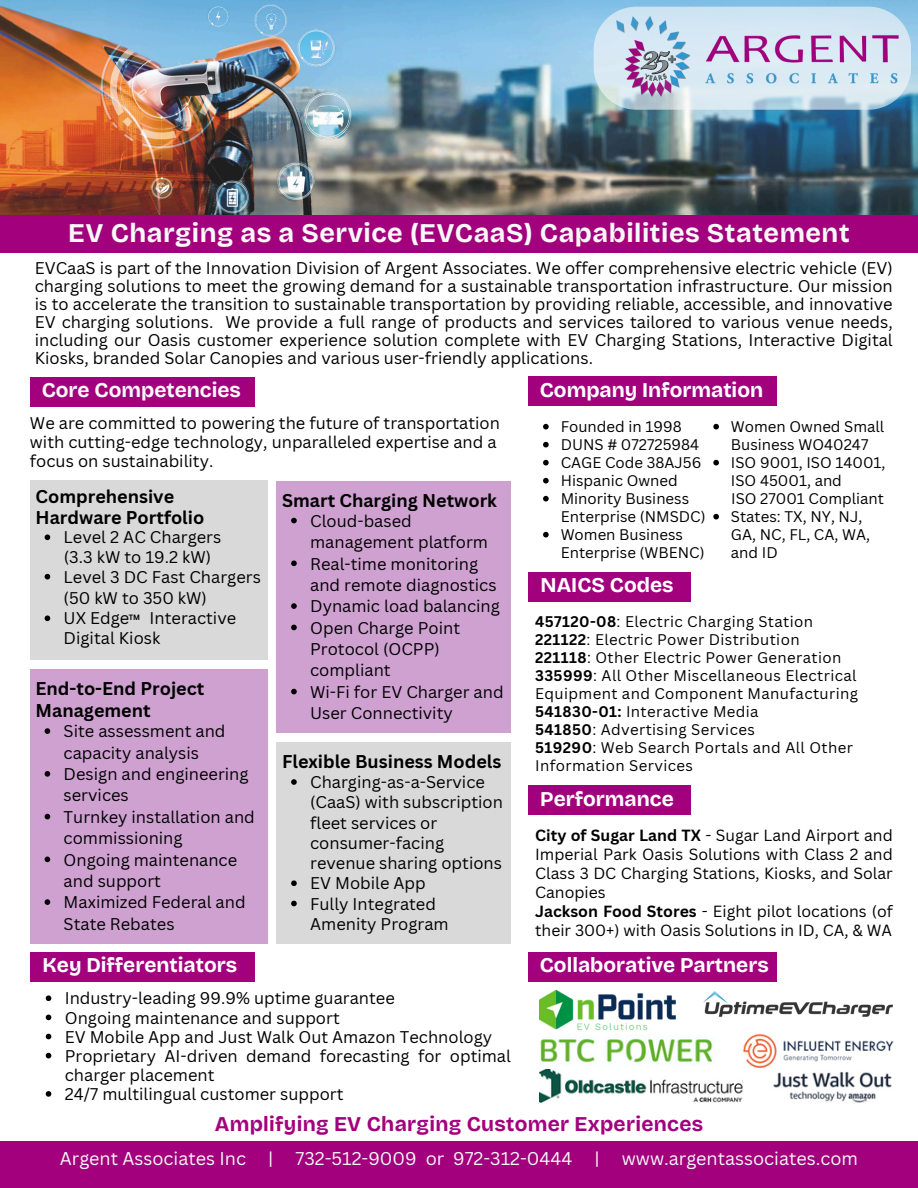
<style>
.page{position:relative;width:918px;height:1188px;background:#fff}
.page>*{position:absolute;margin:0;border:0;box-sizing:border-box;transform-origin:0 0}
.t1{font:700 27px "Bricolage Grotesque";letter-spacing:.02em;color:#f8f8f7}
.t2{font:700 21px "Bricolage Grotesque";color:#fff}
.t3{font:700 21px "Bricolage Grotesque";letter-spacing:.015em;color:#a2007d}
.t4{font:700 21px "Bricolage Grotesque";color:#f8f8f7}
.t5{font:700 18px/21.3px "Canva Sans";color:#000}
.t6{font:18px "Canva Sans";color:#f8f8f7}
.t7{font:16.5px/21.3px "Canva Sans";color:#000}
.t8{font:15.75px/19.2px "Canva Sans";color:#000;text-align:justify}
.t9{font:15px/18px "Canva Sans";letter-spacing:.025em;color:#000}
.t10{font:15px/18px "Canva Sans";color:#000}
.t11{font:700 7.5px "Canva Sans";color:#000}
.s1{font-weight:700}
</style>
<div class="page">
<img style="left:354px;top:0;width:564px;height:216px">
<img style="left:0;top:0;width:354px;height:216px">
<div style="left:30px;top:481px;width:238px;height:179px;background:#d9d9d9"></div>
<svg style="left:45px;top:534px;width:5px;height:6px"></svg>
<svg style="left:45px;top:574px;width:5px;height:5px"></svg>
<svg style="left:45px;top:615px;width:5px;height:6px"></svg>
<div style="left:30px;top:669px;width:238px;height:274px;background:#cea1d1"></div>
<svg style="left:45px;top:728px;width:5px;height:6px"></svg>
<svg style="left:45px;top:771px;width:5px;height:6px"></svg>
<svg style="left:45px;top:814px;width:5px;height:5px"></svg>
<svg style="left:45px;top:857px;width:5px;height:5px"></svg>
<svg style="left:45px;top:899px;width:5px;height:6px"></svg>
<div style="left:277px;top:481px;width:234px;height:252px;background:#cea1d1"></div>
<svg style="left:291px;top:518px;width:6px;height:5px"></svg>
<svg style="left:291px;top:561px;width:6px;height:5px"></svg>
<svg style="left:291px;top:603px;width:6px;height:6px"></svg>
<svg style="left:291px;top:625px;width:6px;height:5px"></svg>
<svg style="left:291px;top:689px;width:6px;height:5px"></svg>
<div style="left:277px;top:742px;width:234px;height:201px;background:#d9d9d9"></div>
<svg style="left:291px;top:779px;width:6px;height:6px"></svg>
<svg style="left:291px;top:880px;width:6px;height:6px"></svg>
<svg style="left:291px;top:901px;width:6px;height:5px"></svg>
<div style="left:0;top:1142px;width:918px;height:46px;background:#a2007d"></div>
<img style="left:540px;top:990px;width:136px;height:41px">
<img style="left:773px;top:1071px;width:119px;height:31px">
<img style="left:540px;top:1038px;width:173px;height:25px">
<img style="left:540px;top:1070px;width:202px;height:32px">
<img style="left:743px;top:1034px;width:150px;height:35px">
<div style="left:529px;top:572px;width:162px;height:29px;background:#a2007d"></div>
<div style="left:529px;top:786px;width:162px;height:29px;background:#a2007d"></div>
<svg style="left:594px;top:7px;width:317px;height:103px;background:#b6d3e2"></svg>
<img style="left:608px;top:11px;width:304px;height:95px">
<div style="left:0;top:216px;width:918px;height:37px;background:#a2007d"></div>
<div style="left:30px;top:952px;width:224px;height:29px;background:#a2007d"></div>
<div style="left:529px;top:952px;width:248px;height:29px;background:#a2007d"></div>
<div style="left:30px;top:377px;width:224px;height:29px;background:#a2007d"></div>
<div style="left:529px;top:377px;width:248px;height:29px;background:#a2007d"></div>
<img style="left:704px;top:991px;width:189px;height:26px">
<svg style="left:46px;top:995px;width:5px;height:6px"></svg>
<svg style="left:46px;top:1015px;width:5px;height:5px"></svg>
<svg style="left:46px;top:1034px;width:5px;height:5px"></svg>
<svg style="left:46px;top:1053px;width:5px;height:5px"></svg>
<svg style="left:46px;top:1091px;width:5px;height:6px"></svg>
<svg style="left:543px;top:424px;width:6px;height:5px"></svg>
<svg style="left:543px;top:442px;width:6px;height:5px"></svg>
<svg style="left:543px;top:460px;width:6px;height:5px"></svg>
<svg style="left:543px;top:478px;width:6px;height:5px"></svg>
<svg style="left:543px;top:496px;width:6px;height:5px"></svg>
<svg style="left:543px;top:532px;width:6px;height:5px"></svg>
<svg style="left:713px;top:424px;width:6px;height:5px"></svg>
<svg style="left:713px;top:460px;width:6px;height:5px"></svg>
<svg style="left:713px;top:514px;width:6px;height:5px"></svg>
<p class="t1" style="left:68px;top:217px;width:783px">EV Charging as a Service (EVCaaS) Capabilities Statement</p>
<p class="t7" style="left:35px;top:259px;width:860px;line-height:18px;text-align:justify">EVCaaS is part of the Innovation Division of Argent Associates. We offer comprehensive electric vehicle (EV) charging solutions to meet the growing demand for a sustainable transportation infrastructure. Our mission is to accelerate the transition to sustainable transportation by providing reliable, accessible, and innovative EV charging solutions. We provide a full range of products and services tailored to various venue needs, including our Oasis customer experience solution complete with EV Charging Stations, Interactive Digital Kiosks, branded Solar Canopies and various user-friendly applications.</p>
<p class="t4" style="left:42px;top:378px;width:201px">Core Competencies</p>
<h3 class="t2" style="left:540px;top:377px;width:225px">Company Information</h3>
<h2 class="t7" style="left:30px;top:413px;width:472px;line-height:19.2px">We are committed to powering the future of transportation with cutting-edge technology, unparalleled expertise and a focus on sustainability.</h2>
<h5 class="t10" style="left:561px;top:417px;width:123px">Founded in 1998</h5>
<h2 class="t10" style="left:731px;top:417px;width:155px">Women Owned Small<br>Business WO40247</h2>
<p class="t10" style="left:731px;top:453px;width:156px">ISO 9001, ISO 14001,<br>ISO 45001, and</p>
<p class="t10" style="left:731px;top:489px;width:154px">ISO 27001 Compliant</p>
<p class="t10" style="left:731px;top:507px;width:141px">States: TX, NY, NJ,<br>GA, NC, FL, CA, WA, and ID</p>
<p class="t10" style="left:561px;top:435px;width:140px">DUNS # 072725984</p>
<h5 class="t10" style="left:561px;top:453px;width:142px">CAGE Code 38AJ56</h5>
<h2 class="t10" style="left:561px;top:471px;width:119px">Hispanic Owned</h2>
<p class="t10" style="left:561px;top:489px;width:130px">Minority Business</p>
<h5 class="t10" style="left:561px;top:507px;width:146px">Enterprise (NMSDC)</h5>
<h2 class="t10" style="left:561px;top:525px;width:145px">Women Business<br>Enterprise (WBENC)</h2>
<p class="t5" style="left:36px;top:485px;width:170px">Comprehensive<br>Hardware Portfolio</p>
<p class="t7" style="left:64px;top:526px;width:159px">Level 2 AC Chargers</p>
<p class="t7" style="left:64px;top:546px;width:149px">(3.3 kW to 19.2 kW)</p>
<h1 class="t7" style="left:64px;top:566px;width:199px">Level 3 DC Fast Chargers (50 kW to 350 kW)</h1>
<h4 class="t7" style="left:64px;top:608px;width:174px;line-height:19.2px">UX Edge Interactive<br>Digital Kiosk</h4>
<h2 class="t5" style="left:36px;top:676px;width:170px;line-height:22.5px">End-to-End Project<br>Management</h2>
<h2 class="t7" style="left:64px;top:720px;width:163px">Site assessment and capacity analysis</h2>
<h4 class="t7" style="left:64px;top:763px;width:186px">Design and engineering services</h4>
<h3 class="t7" style="left:64px;top:806px;width:193px">Turnkey installation and commissioning</h3>
<h4 class="t7" style="left:64px;top:848px;width:175px">Ongoing maintenance and support</h4>
<p class="t7" style="left:64px;top:891px;width:183px">Maximized Federal and<br>State Rebates</p>
<p class="t5" style="left:282px;top:489px;width:216px">Smart Charging Network</p>
<p class="t7" style="left:310px;top:510px;width:179px">Cloud-based management platform</p>
<p class="t7" style="left:310px;top:552px;width:188px">Real-time monitoring and remote diagnostics</p>
<h3 class="t7" style="left:310px;top:595px;width:191px">Dynamic load balancing</h3>
<p class="t7" style="left:310px;top:617px;width:151px">Open Charge Point<br>Protocol (OCPP) compliant</p>
<p class="t7" style="left:310px;top:681px;width:195px">Wi-Fi for EV Charger and<br>User Connectivity</p>
<p class="t5" style="left:282px;top:750px;width:221px">Flexible Business Models</p>
<p class="t7" style="left:310px;top:772px;width:194px;line-height:20.2px">Charging-as-a-Service (CaaS) with subscription fleet services or consumer-facing revenue sharing options</p>
<p class="t7" style="left:310px;top:872px;width:117px">EV Mobile App</p>
<h3 class="t7" style="left:310px;top:893px;width:140px;line-height:20.2px">Fully Integrated<br>Amenity Program</h3>
<p class="t2" style="left:541px;top:573px;width:134px">NAICS Codes</p>
<p class="t11" style="left:129px;top:612px;width:13px">TM</p>
<p class="t9" style="left:535px;top:612px;width:279px"><span class="s1">457120-08</span>: Electric Charging Station</p>
<p class="t9" style="left:535px;top:630px;width:266px"><span class="s1">221122</span>: Electric Power Distribution</p>
<p class="t9" style="left:535px;top:648px;width:324px"><span class="s1">221118</span>: Other Electric Power Generation <span class="s1">335999</span>: All Other Miscellaneous Electrical Equipment and Component Manufacturing <span class="s1">541830-01:</span> Interactive Media<br><span class="s1">541850</span>: Advertising Services<br><span class="s1">519290</span>: Web Search Portals and All Other Information Services</p>
<p class="t2" style="left:540px;top:786px;width:135px">Performance</p>
<p class="t8" style="left:535px;top:825px;width:359px"><span class="s1">City of Sugar Land TX</span> - Sugar Land Airport and Imperial Park Oasis Solutions with Class 2 and Class 3 DC Charging Stations, Kiosks, and Solar Canopies</p>
<h5 class="t8" style="left:535px;top:902px;width:359px"><span class="s1">Jackson Food Stores</span> - Eight pilot locations (of their 300+) with Oasis Solutions in ID, CA, &amp; WA</h5>
<p class="t2" style="left:43px;top:953px;width:196px">Key Differentiators</p>
<p class="t2" style="left:540px;top:953px;width:230px">Collaborative Partners</p>
<p class="t7" style="left:65px;top:987px;width:332px">Industry-leading 99.9% uptime guarantee</p>
<p class="t7" style="left:65px;top:1007px;width:277px">Ongoing maintenance and support</p>
<p class="t7" style="left:65px;top:1026px;width:429px">EV Mobile App and Just Walk Out Amazon Technology</p>
<h5 class="t7" style="left:65px;top:1046px;width:448px;line-height:19.2px">Proprietary AI-driven demand forecasting for optimal charger placement</h5>
<p class="t7" style="left:65px;top:1083px;width:280px">24/7 multilingual customer support</p>
<p class="t3" style="left:215px;top:1112px;width:490px">Amplifying EV Charging Customer Experiences</p>
<p class="t6" style="left:60px;top:1145px;width:800px">Argent Associates Inc | 732-512-9009 or 972-312-0444 | www.argentassociates.com</p>
</div>
